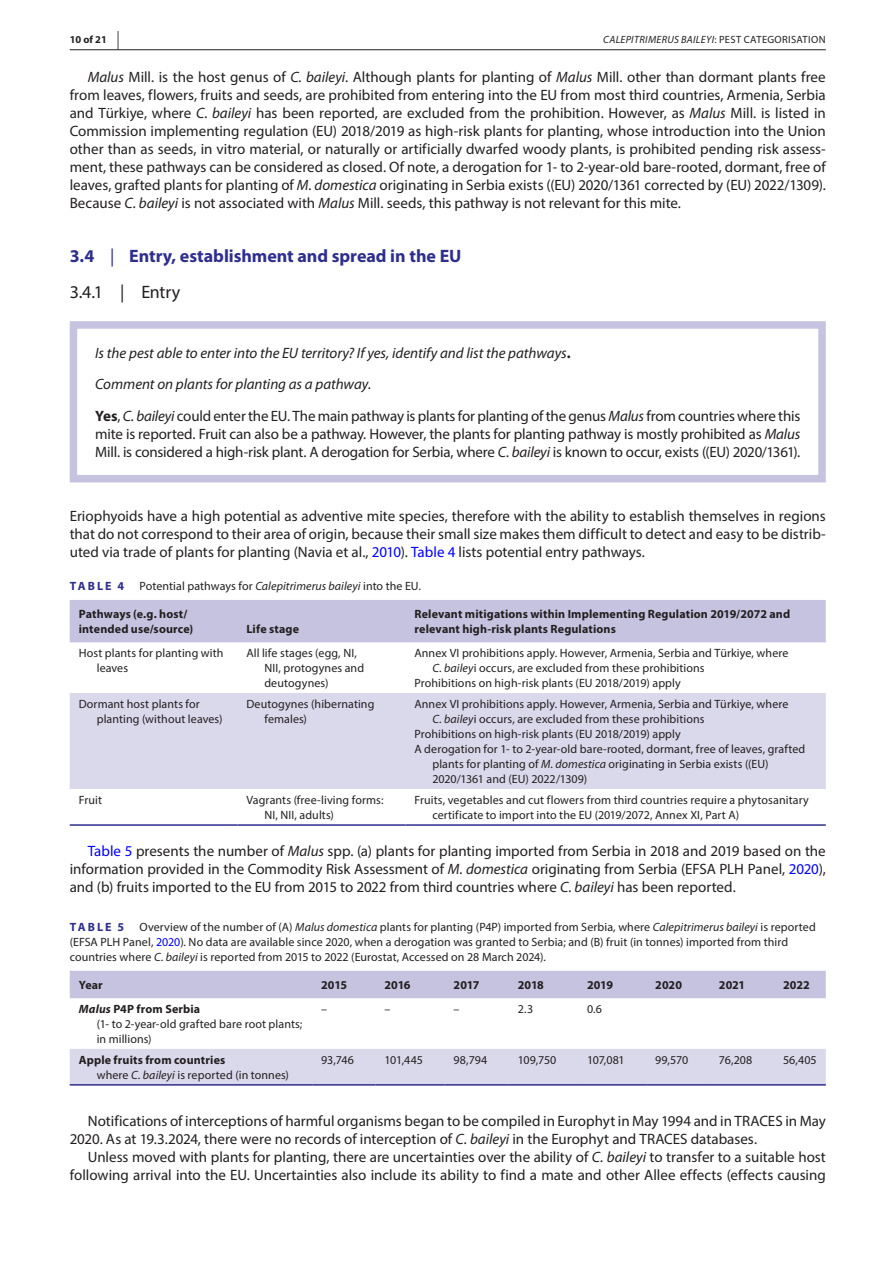
<style>
.page{position:relative;width:893px;height:1263px;background:#fff}
.page>*{position:absolute;margin:0;border:0;box-sizing:border-box;transform-origin:0 0}
.t1{font:700 18px/36px "Myriad Pro";letter-spacing:-.005em;color:#2e2e8d}
.t2{font:15px/18px "Myriad Pro";letter-spacing:-.005em;color:#231f20;text-align:justify}
.t3{font:italic 15px/31.5px "Myriad Pro";letter-spacing:-.005em;color:#231f20}
.t4{font:12px/15px "Myriad Pro";letter-spacing:.005em;color:#231f20}
.t5{font:700 12px/15px "Myriad Pro";letter-spacing:.01em;color:#231f20}
.t6{font:700 12px "Myriad Pro";letter-spacing:.165em;color:#2e2e8d}
.t7{font:italic 10.5px "Myriad Pro";letter-spacing:.025em;color:#231f20}
.t8{font:700 10.5px "Myriad Pro";color:#231f20}
.s1{font-size:18.6px}
.s2{font-style:normal}
.s3{font-style:italic}
.s4{font-weight:400}
.s5{font-weight:400;color:#231f20}
.s6{font-weight:700;font-style:normal}
.s7{color:#00f}
.s8{font-weight:700;font-style:italic}
.s9{font-weight:700}
</style>
<div class="page">
<hr style="left:70px;top:49px;width:756px;height:1px;background:#231f20">
<div style="left:70px;top:321px;width:756px;height:161px;border:8px solid #c5c3df"></div>
<div style="left:70px;top:971px;width:756px;height:27px;background:#c5c3df"></div>
<div style="left:70px;top:1049px;width:756px;height:35px;background:#dad8eb"></div>
<hr style="left:70px;top:1084px;width:242px;height:1px;background:#2e2e8d">
<hr style="left:312px;top:1084px;width:63px;height:1px;background:#2e2e8d">
<hr style="left:375px;top:1084px;width:70px;height:1px;background:#2e2e8d">
<hr style="left:445px;top:1084px;width:64px;height:1px;background:#2e2e8d">
<hr style="left:509px;top:1084px;width:69px;height:1px;background:#2e2e8d">
<hr style="left:578px;top:1084px;width:68px;height:1px;background:#2e2e8d">
<hr style="left:646px;top:1084px;width:64px;height:1px;background:#2e2e8d">
<hr style="left:710px;top:1084px;width:64px;height:1px;background:#2e2e8d">
<hr style="left:774px;top:1084px;width:52px;height:1px;background:#2e2e8d">
<div style="left:70px;top:600px;width:756px;height:42px;background:#c5c3df"></div>
<div style="left:70px;top:693px;width:756px;height:96px;background:#dad8eb"></div>
<hr style="left:70px;top:824px;width:167px;height:2px;background:#2e2e8d">
<hr style="left:237px;top:824px;width:168px;height:2px;background:#2e2e8d">
<hr style="left:405px;top:824px;width:421px;height:2px;background:#2e2e8d">
<p class="t8" style="left:70px;top:32px;width:51px">10 of 21 <span class="s1">|</span></p>
<p class="t7" style="left:603px;top:33px;width:224px">CALEPITRIMERUS BAILEYI<span class="s2">: PEST CATEGORISATION</span></p>
<p class="t2" style="left:70px;top:68px;width:758px;text-indent:18px"><span class="s3">Malus</span> Mill. is the host genus of <span class="s3">C. baileyi</span>. Although plants for planting of <span class="s3">Malus</span> Mill. other than dormant plants free from leaves, flowers, fruits and seeds, are prohibited from entering into the EU from most third countries, Armenia, Serbia and Türkiye, where <span class="s3">C. baileyi</span> has been reported, are excluded from the prohibition. However, as <span class="s3">Malus</span> Mill. is listed in Commission implementing regulation (EU) 2018/2019 as high-risk plants for planting, whose introduction into the Union other than as seeds, in vitro material, or naturally or artificially dwarfed woody plants, is prohibited pending risk assess&shy;ment, these pathways can be considered as closed. Of note, a derogation for 1- to 2-year-old bare-rooted, dormant, free of leaves, grafted plants for planting of <span class="s3">M. domestica</span> originating in Serbia exists ((EU) 2020/1361 corrected by (EU) 2022/1309).<br>Because <span class="s3">C. baileyi</span> is not associated with <span class="s3">Malus</span> Mill. seeds, this pathway is not relevant for this mite.</p>
<p class="t1" style="left:70px;top:237px;width:393px">3.4 <span class="s4">|</span> Entry, establishment and spread in the EU<br><span class="s5">3.4.1 | Entry</span></p>
<p class="t3" style="left:95px;top:337px;width:707px">Is the pest able to enter into the EU territory? If yes, identify and list the pathways<span class="s6">.<br></span>Comment on plants for planting as a pathway<span class="s2">.<br></span><span class="s6">Yes</span><span class="s2">,</span> C. baileyi <span class="s2">could enter the EU. The main pathway is plants for planting of the genus</span> Malus <span class="s2">from countries where this</span></p>
<p class="t2" style="left:95px;top:425px;width:707px">mite is reported. Fruit can also be a pathway. However, the plants for planting pathway is mostly prohibited as <span class="s3">Malus<br></span>Mill. is considered a high-risk plant. A derogation for Serbia, where <span class="s3">C. baileyi</span> is known to occur, exists ((EU) 2020/1361).</p>
<p class="t2" style="left:70px;top:507px;width:758px">Eriophyoids have a high potential as adventive mite species, therefore with the ability to establish themselves in regions that do not correspond to their area of origin, because their small size makes them difficult to detect and easy to be distrib&shy;uted via trade of plants for planting (Navia et al., <span class="s7">2010</span>). <span class="s7">Table 4</span> lists potential entry pathways.</p>
<p class="t6" style="left:70px;top:578px;width:56px">TABLE 4</p>
<p class="t4" style="left:139px;top:578px;width:283px">Potential pathways for <span class="s3">Calepitrimerus baileyi</span> into the EU.</p>
<p class="t5" style="left:79px;top:606px;width:116px">Pathways (e.g. host/ intended use/source)</p>
<p class="t5" style="left:414px;top:606px;width:377px">Relevant mitigations within Implementing Regulation 2019/2072 and relevant high-risk plants Regulations</p>
<p class="t5" style="left:246px;top:621px;width:54px">Life stage</p>
<p class="t4" style="left:97px;top:645px;width:128px;text-indent:-18px">Host plants for planting with leaves</p>
<p class="t4" style="left:264px;top:645px;width:101px;text-indent:-18px">All life stages (egg, NI,<br>NII, protogynes and deutogynes)</p>
<p class="t4" style="left:414px;top:645px;width:376px">Annex VI prohibitions apply. However, Armenia, Serbia and Türkiye, where</p>
<p class="t4" style="left:432px;top:660px;width:274px"><span class="s3">C. bailey</span>i occurs, are excluded from these prohibitions</p>
<p class="t4" style="left:414px;top:675px;width:268px">Prohibitions on high-risk plants (EU 2018/2019) apply</p>
<p class="t4" style="left:97px;top:696px;width:127px;text-indent:-18px">Dormant host plants for planting (without leaves)</p>
<p class="t4" style="left:264px;top:696px;width:111px;text-indent:-18px">Deutogynes (hibernating females)</p>
<p class="t4" style="left:414px;top:696px;width:376px">Annex VI prohibitions apply. However, Armenia, Serbia and Türkiye, where</p>
<p class="t4" style="left:432px;top:711px;width:274px"><span class="s3">C. bailey</span>i occurs, are excluded from these prohibitions</p>
<p class="t4" style="left:414px;top:726px;width:268px">Prohibitions on high-risk plants (EU 2018/2019) apply</p>
<p class="t4" style="left:414px;top:741px;width:392px">A derogation for 1- to 2-year-old bare-rooted, dormant, free of leaves, grafted</p>
<p class="t4" style="left:432px;top:756px;width:338px">plants for planting of <span class="s3">M. domestica</span> originating in Serbia exists ((EU)</p>
<p class="t4" style="left:432px;top:771px;width:156px">2020/1361 and (EU) 2022/1309)</p>
<p class="t4" style="left:79px;top:792px;width:25px">Fruit</p>
<p class="t4" style="left:264px;top:792px;width:121px;text-indent:-18px">Vagrants (free-living forms:<br>NI, NII, adults)</p>
<p class="t4" style="left:432px;top:792px;width:378px;text-indent:-18px">Fruits, vegetables and cut flowers from third countries require a phytosanitary certificate to import into the EU (2019/2072, Annex XI, Part A)</p>
<p class="t2" style="left:70px;top:842px;width:758px;text-indent:18px"><span class="s7">Table 5</span> presents the number of <span class="s3">Malus</span> spp. (a) plants for planting imported from Serbia in 2018 and 2019 based on the information provided in the Commodity Risk Assessment of <span class="s3">M. domestica</span> originating from Serbia (EFSA PLH Panel, <span class="s7">2020</span>), and (b) fruits imported to the EU from 2015 to 2022 from third countries where <span class="s3">C. baileyi</span> has been reported.</p>
<p class="t4" style="left:70px;top:919px;width:748px;text-indent:70px">Overview of the number of (A) <span class="s3">Malus domestica</span> plants for planting (P4P) imported from Serbia, where <span class="s3">Calepitrimerus baileyi</span> is reported (EFSA PLH Panel, <span class="s7">2020</span>). No data are available since 2020, when a derogation was granted to Serbia; and (B) fruit (in tonnes) imported from third countries where <span class="s3">C. baileyi</span> is reported from 2015 to 2022 (Eurostat, Accessed on 28 March 2024).</p>
<p class="t5" style="left:79px;top:977px;width:26px">Year</p>
<p class="t5" style="left:321px;top:977px;width:27px">2015</p>
<p class="t5" style="left:385px;top:977px;width:28px">2016</p>
<p class="t5" style="left:454px;top:977px;width:27px">2017</p>
<p class="t5" style="left:518px;top:977px;width:28px">2018</p>
<p class="t5" style="left:587px;top:977px;width:28px">2019</p>
<p class="t5" style="left:655px;top:977px;width:28px">2020</p>
<p class="t5" style="left:719px;top:977px;width:28px">2021</p>
<p class="t5" style="left:783px;top:977px;width:28px">2022</p>
<p class="t4" style="left:97px;top:1001px;width:207px;text-indent:-18px"><span class="s8">Malus</span> <span class="s9">P4P from Serbia<br></span>(1- to 2-year-old grafted bare root plants; in millions)</p>
<p class="t4" style="left:321px;top:1001px;width:7px">–</p>
<p class="t4" style="left:385px;top:1001px;width:7px">–</p>
<p class="t4" style="left:454px;top:1001px;width:7px">–</p>
<p class="t4" style="left:518px;top:1001px;width:17px">2.3</p>
<p class="t4" style="left:587px;top:1001px;width:16px">0.6</p>
<p class="t4" style="left:97px;top:1052px;width:194px;text-indent:-18px"><span class="s9">Apple fruits from countries<br></span>where <span class="s3">C. baileyi</span> is reported (in tonnes)</p>
<p class="t4" style="left:321px;top:1052px;width:34px">93,746</p>
<p class="t4" style="left:385px;top:1052px;width:40px">101,445</p>
<p class="t4" style="left:454px;top:1052px;width:35px">98,794</p>
<p class="t4" style="left:518px;top:1052px;width:40px">109,750</p>
<p class="t4" style="left:587px;top:1052px;width:39px">107,081</p>
<p class="t4" style="left:655px;top:1052px;width:35px">99,570</p>
<p class="t4" style="left:719px;top:1052px;width:35px">76,208</p>
<p class="t4" style="left:783px;top:1052px;width:35px">56,405</p>
<p class="t6" style="left:70px;top:919px;width:56px">TABLE 5</p>
<p class="t2" style="left:70px;top:1112px;width:758px;text-indent:18px">Notifications of interceptions of harmful organisms began to be compiled in Europhyt in May 1994 and in TRACES in May<br>2020. As at 19.3.2024, there were no records of interception of <span class="s3">C. baileyi</span> in the Europhyt and TRACES databases.</p>
<p class="t2" style="left:70px;top:1148px;width:758px;text-align:right">Unless moved with plants for planting, there are uncertainties over the ability of <span class="s3">C. baileyi</span> to transfer to a suitable host following arrival into the EU. Uncertainties also include its ability to find a mate and other Allee effects (effects causing</p>
</div>
